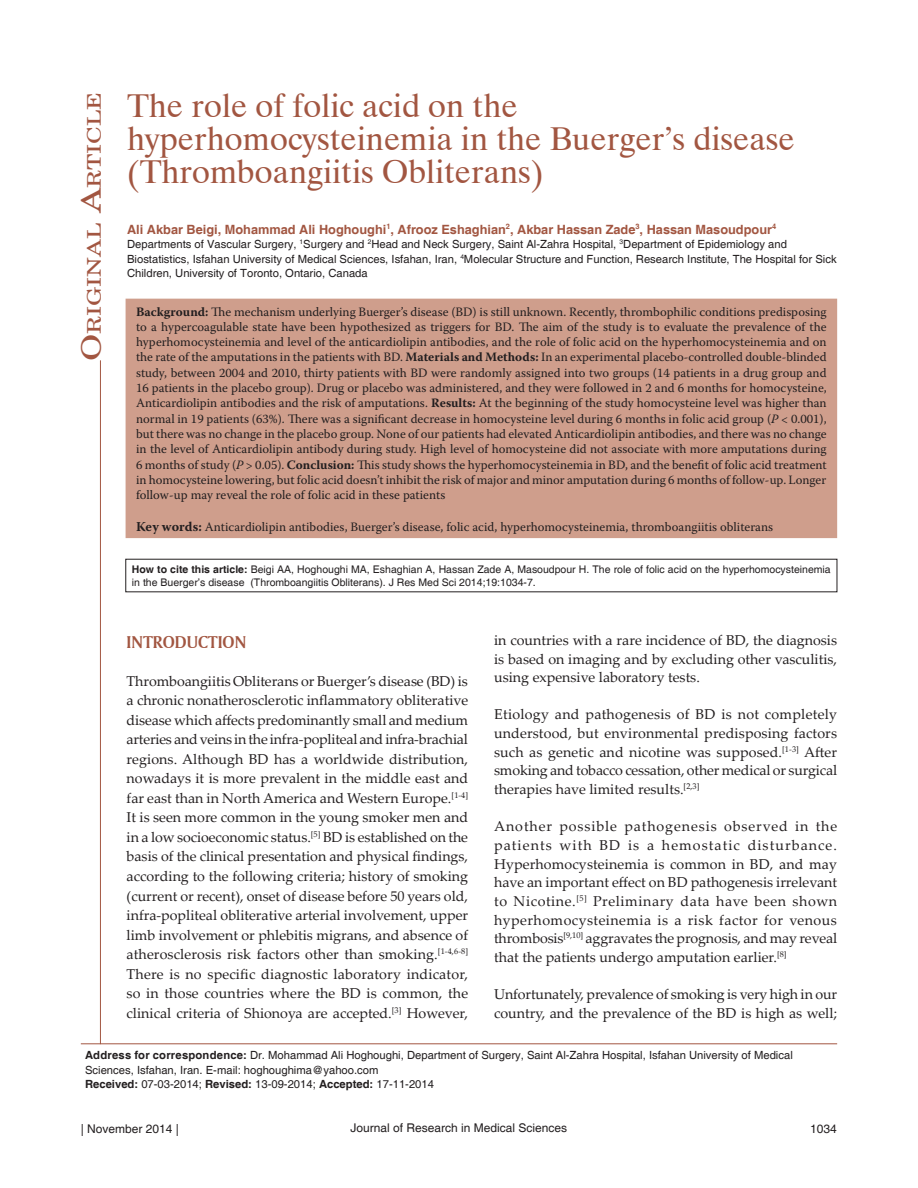
<style>
.page{position:relative;width:918px;height:1188px;background:#fff}
.page>*{position:absolute;margin:0;border:0;box-sizing:border-box;transform-origin:0 0}
.AT{font:33px/33px "Dutch 801 BT";color:#a25641}
.AH{font:18.9px "New Century Schlbk";color:#a25641;scale:1.3 1}
.t1{font:18px "Amerigo BT Bold A";color:#a25641}
.TX{font:14.25px/19.5px "Palatino Linotype";color:#231f20;text-align:justify}
.ABS{font:12.75px/15.3px "Warnock Pro";color:#231f20;text-align:justify}
.KWD{font:12.75px "Warnock Pro";color:#231f20}
.AU{font:700 12.75px "Helvetica";color:#a25641}
.t2{font:12px "Helvetica";color:#231f20}
.AFF{font:11.25px/14.7px "Helvetica";color:#231f20}
.ADD{font:11.25px/14.5px "Helvetica";color:#231f20}
.SRC{font:10.5px/12.6px "Helvetica";color:#231f20}
.s1{font-size:27px}
.s2{font-weight:700}
.s3{font-style:italic}
.s4{font-weight:700;font-size:13.5px}
</style>
<div class="page">
<div style="left:126px;top:299px;width:710px;height:238px;background:#cf9e8c"></div>
<div style="left:126px;top:299px;width:711px;height:239px;border:2px solid #cf9e8c"></div>
<hr style="left:100px;top:360px;width:1px;height:684px;background:#a25641">
<hr style="left:81px;top:1043px;width:756px;height:1px;background:#a25641">
<p class="AH" style="left:83px;top:361px;width:209px;rotate:-90deg"><span class="s1">O</span>riginal <span class="s1">A</span>rticle</p>
<p class="AT" style="left:127px;top:89px;width:669px">The role of folic acid on the hyperhomocysteinemia in the Buerger’s disease (Thromboangiitis Obliterans)</p>
<p class="AU" style="left:127px;top:221px;width:651px">Ali Akbar Beigi, Mohammad Ali Hoghoughi<sup>1</sup>, Afrooz Eshaghian<sup>2</sup>, Akbar Hassan Zade<sup>3</sup>, Hassan Masoudpour<sup>4</sup></p>
<p class="AFF" style="left:127px;top:237px;width:711px">Departments of Vascular Surgery, <sup>1</sup>Surgery and <sup>2</sup>Head and Neck Surgery, Saint Al-Zahra Hospital, <sup>3</sup>Department of Epidemiology and<br>Biostatistics, Isfahan University of Medical Sciences, Isfahan, Iran, <sup>4</sup>Molecular Structure and Function, Research Institute, The Hospital for Sick<br>Children, University of Toronto, Ontario, Canada</p>
<p class="ABS" style="left:136px;top:303px;width:692px"><span class="s2">Background:</span> The mechanism underlying Buerger’s disease (BD) is still unknown. Recently, thrombophilic conditions predisposing to a hypercoagulable state have been hypothesized as triggers for BD. The aim of the study is to evaluate the prevalence of the hyperhomocysteinemia and level of the anticardiolipin antibodies, and the role of folic acid on the hyperhomocysteinemia and on the rate of the amputations in the patients with BD. <span class="s2">Materials and Methods:</span> In an experimental placebo-controlled double-blinded study, between 2004 and 2010, thirty patients with BD were randomly assigned into two groups (14 patients in a drug group and 16 patients in the placebo group). Drug or placebo was administered, and they were followed in 2 and 6 months for homocysteine, Anticardiolipin antibodies and the risk of amputations. <span class="s2">Results:</span> At the beginning of the study homocysteine level was higher than normal in 19 patients (63%). There was a significant decrease in homocysteine level during 6 months in folic acid group (<span class="s3">P</span> &lt; 0.001), but there was no change in the placebo group. None of our patients had elevated Anticardiolipin antibodies, and there was no change in the level of Anticardiolipin antibody during study. High level of homocysteine did not associate with more amputations during 6 months of study (<span class="s3">P</span> &gt; 0.05). <span class="s2">Conclusion:</span> This study shows the hyperhomocysteinemia in BD, and the benefit of folic acid treatment in homocysteine lowering, but folic acid doesn’t inhibit the risk of major and minor amputation during 6 months of follow-up. Longer follow-up may reveal the role of folic acid in these patients</p>
<p class="KWD" style="left:136px;top:519px;width:638px"><span class="s4">Key words:</span> Anticardiolipin antibodies, Buerger’s disease, folic acid, hyperhomocysteinemia, thromboangiitis obliterans</p>
<p class="SRC" style="left:132px;top:563px;width:700px"><span class="s2">How to cite this article:</span> Beigi AA, Hoghoughi MA, Eshaghian A, Hassan Zade A, Masoudpour H. The role of folic acid on the hyperhomocysteinemia in the Buerger’s disease (Thromboangiitis Obliterans). J Res Med Sci 2014;19:1034-7.</p>
<h1 class="t1" style="left:127px;top:631px;width:121px">INTRODUCTION</h1>
<p class="TX" style="left:127px;top:671px;width:343px">Thromboangiitis Obliterans or Buerger’s disease (BD) is a chronic nonatherosclerotic inflammatory obliterative disease which affects predominantly small and medium arteries and veins in the infra-popliteal and infra-brachial regions. Although BD has a worldwide distribution, nowadays it is more prevalent in the middle east and far east than in North America and Western Europe.<sup>[1-4] </sup>It is seen more common in the young smoker men and in a low socioeconomic status.<sup>[5]</sup> BD is established on the basis of the clinical presentation and physical findings, according to the following criteria; history of smoking (current or recent), onset of disease before 50 years old, infra-popliteal obliterative arterial involvement, upper limb involvement or phlebitis migrans, and absence of atherosclerosis risk factors other than smoking.<sup>[1-4,6-8] </sup>There is no specific diagnostic laboratory indicator, so in those countries where the BD is common, the clinical criteria of Shionoya are accepted.<sup>[3]</sup> However,</p>
<p class="TX" style="left:494px;top:630px;width:345px;line-height:18.6px">in countries with a rare incidence of BD, the diagnosis is based on imaging and by excluding other vasculitis, using expensive laboratory tests.</p>
<p class="TX" style="left:494px;top:705px;width:345px;line-height:18.6px">Etiology and pathogenesis of BD is not completely understood, but environmental predisposing factors such as genetic and nicotine was supposed.<sup>[1-3]</sup> After smoking and tobacco cessation, other medical or surgical therapies have limited results.<sup>[2,3]</sup></p>
<p class="TX" style="left:494px;top:817px;width:345px;line-height:18.6px">Another possible pathogenesis observed in the patients with BD is a hemostatic disturbance.<br>Hyperhomocysteinemia is common in BD, and may have an important effect on BD pathogenesis irrelevant to Nicotine.<sup>[5]</sup> Preliminary data have been shown hyperhomocysteinemia is a risk factor for venous thrombosis<sup>[9,10]</sup> aggravates the prognosis, and may reveal that the patients undergo amputation earlier.<sup>[8]</sup></p>
<p class="TX" style="left:494px;top:984px;width:345px;line-height:18.6px">Unfortunately, prevalence of smoking is very high in our country, and the prevalence of the BD is high as well;</p>
<p class="ADD" style="left:85px;top:1048px;width:709px"><span class="s2">Address for correspondence:</span> Dr. Mohammad Ali Hoghoughi, Department of Surgery, Saint Al-Zahra Hospital, Isfahan University of Medical<br>Sciences, Isfahan, Iran. E-mail: hoghoughima@yahoo.com<br><span class="s2">Received:</span> 07-03-2014; <span class="s2">Revised:</span> 13-09-2014; <span class="s2">Accepted:</span> 17-11-2014</p>
<p class="t2" style="left:81px;top:1122px;width:100px">| November 2014 |</p>
<p class="t2" style="left:351px;top:1121px;width:218px">Journal of Research in Medical Sciences</p>
<p class="t2" style="left:810px;top:1122px;width:28px">1034</p>
</div>
